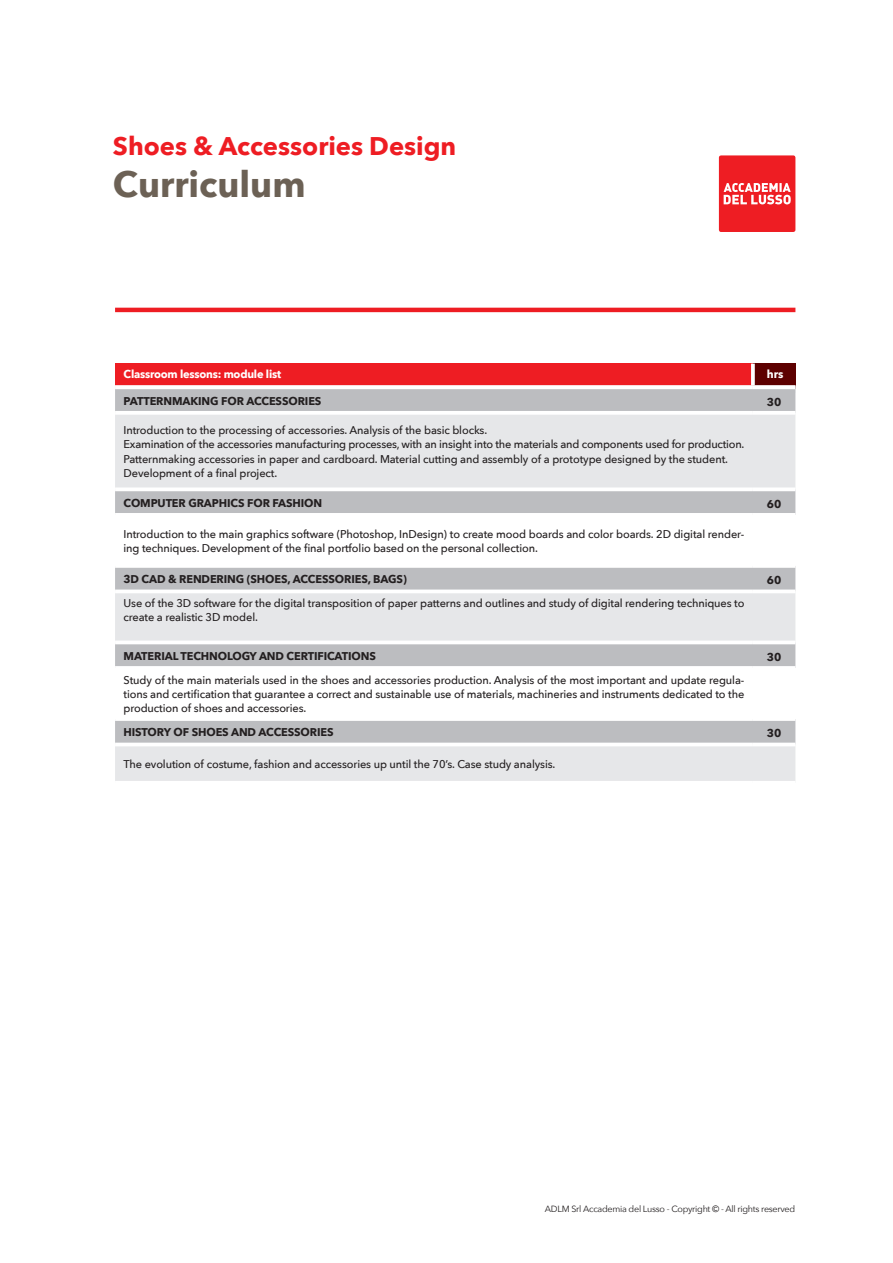
<style>
.page{position:relative;width:893px;height:1263px;background:#fff}
.page>*{position:absolute;margin:0;border:0;box-sizing:border-box;transform-origin:0 0}
.t1{font:700 36px "Avenir Next";color:#6c6155}
.t2{font:700 25.5px "Avenir Next";color:#ee1d23}
.t3{font:500 11.25px/14.1px "Avenir Next";letter-spacing:-.01em;color:#231f20}
.t4{font:700 11.25px "Avenir Next";letter-spacing:-.01em;color:#231f20}
.t5{font:700 11.25px "Avenir Next";letter-spacing:-.02em;color:#fff}
.t6{font:9px "Avenir Next";letter-spacing:-.03em;color:#231f20}
</style>
<div class="page">
<div style="left:719px;top:155px;width:76px;height:77px;background:#ee1d23;border-radius:2px"></div>
<svg style="left:724px;top:183px;width:67px;height:21px"></svg>
<hr style="left:115px;top:308px;width:680px;height:4px;background:#ee1d23">
<div style="left:115px;top:364px;width:638px;height:25px;background:#ee1d23"></div>
<div style="left:753px;top:364px;width:42px;height:25px;background:#5d0000"></div>
<svg style="left:751px;top:364px;width:4px;height:21px"></svg>
<div style="left:115px;top:389px;width:680px;height:22px;background:#bcbdc0"></div>
<svg style="left:115px;top:415px;width:680px;height:366px;background:#dadbdd"></svg>
<svg style="left:115px;top:517px;width:680px;height:200px"></svg>
<hr style="left:115px;top:513px;width:638px;height:4px;background:#fff">
<hr style="left:753px;top:513px;width:42px;height:4px;background:#fff">
<svg style="left:115px;top:589px;width:638px;height:4px"></svg>
<svg style="left:753px;top:589px;width:42px;height:4px"></svg>
<hr style="left:115px;top:666px;width:638px;height:4px;background:#fff">
<hr style="left:753px;top:666px;width:42px;height:4px;background:#fff">
<hr style="left:115px;top:743px;width:638px;height:3px;background:#fff">
<hr style="left:753px;top:743px;width:42px;height:3px;background:#fff">
<svg style="left:115px;top:385px;width:638px;height:4px;background:#fdf5f5"></svg>
<svg style="left:753px;top:385px;width:42px;height:4px"></svg>
<svg style="left:115px;top:487px;width:638px;height:4px"></svg>
<svg style="left:753px;top:487px;width:42px;height:4px"></svg>
<svg style="left:115px;top:564px;width:638px;height:4px"></svg>
<svg style="left:753px;top:564px;width:42px;height:4px"></svg>
<hr style="left:115px;top:641px;width:638px;height:3px;background:#fff">
<hr style="left:753px;top:641px;width:42px;height:3px;background:#fff">
<hr style="left:115px;top:717px;width:638px;height:4px;background:#fff">
<hr style="left:753px;top:717px;width:42px;height:4px;background:#fff">
<h2 class="t2" style="left:113px;top:124px;width:345px">Shoes &amp; Accessories Design</h2>
<h1 class="t1" style="left:113px;top:153px;width:194px">Curriculum</h1>
<p class="t5" style="left:124px;top:364px;width:159px">Classroom lessons: module list</p>
<p class="t5" style="left:767px;top:364px;width:18px">hrs</p>
<p class="t4" style="left:124px;top:391px;width:199px">PATTERNMAKING FOR ACCESSORIES</p>
<p class="t4" style="left:767px;top:392px;width:16px">30</p>
<p class="t3" style="left:124px;top:423px;width:622px">Introduction to the processing of accessories. Analysis of the basic blocks.<br>Examination of the accessories manufacturing processes, with an insight into the materials and components used for production.<br>Patternmaking accessories in paper and cardboard. Material cutting and assembly of a prototype designed by the student.<br>Development of a final project.</p>
<p class="t4" style="left:124px;top:493px;width:200px">COMPUTER GRAPHICS FOR FASHION</p>
<p class="t4" style="left:767px;top:494px;width:16px">60</p>
<p class="t3" style="left:124px;top:526px;width:622px">Introduction to the main graphics software (Photoshop, InDesign) to create mood boards and color boards. 2D digital render&shy;ing techniques. Development of the final portfolio based on the personal collection.</p>
<p class="t4" style="left:124px;top:569px;width:285px">3D CAD &amp; RENDERING (SHOES, ACCESSORIES, BAGS)</p>
<p class="t4" style="left:767px;top:571px;width:16px">60</p>
<p class="t3" style="left:124px;top:596px;width:622px">Use of the 3D software for the digital transposition of paper patterns and outlines and study of digital rendering techniques to create a realistic 3D model.</p>
<p class="t4" style="left:124px;top:646px;width:254px">MATERIAL TECHNOLOGY AND CERTIFICATIONS</p>
<p class="t4" style="left:767px;top:647px;width:16px">30</p>
<p class="t3" style="left:124px;top:672px;width:622px;text-align:justify">Study of the main materials used in the shoes and accessories production. Analysis of the most important and update regula&shy;tions and certification that guarantee a correct and sustainable use of materials, machineries and instruments dedicated to the production of shoes and accessories.</p>
<p class="t4" style="left:124px;top:722px;width:212px">HISTORY OF SHOES AND ACCESSORIES</p>
<p class="t4" style="left:767px;top:724px;width:16px">30</p>
<p class="t3" style="left:124px;top:757px;width:433px">The evolution of costume, fashion and accessories up until the 70’s. Case study analysis.</p>
<p class="t6" style="left:545px;top:1201px;width:252px">ADLM Srl Accademia del Lusso - Copyright © - All rights reserved</p>
</div>
